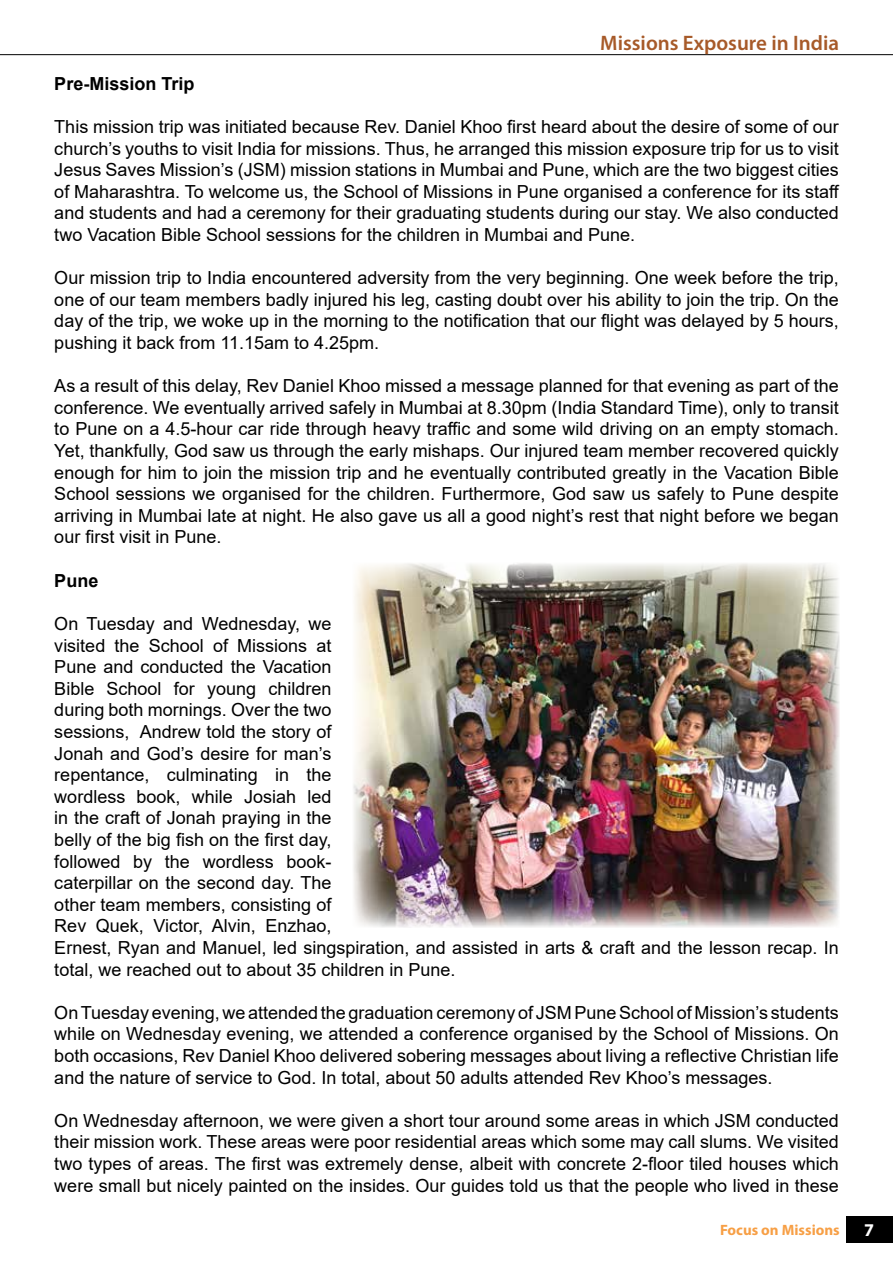
<style>
.page{position:relative;width:893px;height:1263px;background:#fff}
.page>*{position:absolute;margin:0;border:0;box-sizing:border-box;transform-origin:0 0}
.t1{font:600 21px "Myriad Pro";color:#a75a29}
.t2{font:18px/21.6px "Arial";color:#000;text-align:justify}
.t3{font:700 18px "Arial";color:#000}
.t4{font:700 18px "Myriad Pro";color:#fff}
.t5{font:700 15px "Myriad Pro";color:#f79f45}
</style>
<div class="page">
<svg style="left:0;top:54px;width:893px;height:1px"></svg>
<div style="left:846px;top:1216px;width:47px;height:26px;background:#000"></div>
<img style="left:353px;top:563px;width:487px;height:365px">
<p class="t1" style="left:600px;top:29px;width:240px">Missions Exposure in India</p>
<p class="t3" style="left:54px;top:71px;width:142px">Pre-Mission Trip</p>
<p class="t2" style="left:54px;top:116px;width:787px">This mission trip was initiated because Rev. Daniel Khoo first heard about the desire of some of our church’s youths to visit India for missions. Thus, he arranged this mission exposure trip for us to visit Jesus Saves Mission’s (JSM) mission stations in Mumbai and Pune, which are the two biggest cities of Maharashtra. To welcome us, the School of Missions in Pune organised a conference for its staff and students and had a ceremony for their graduating students during our stay. We also conducted two Vacation Bible School sessions for the children in Mumbai and Pune.</p>
<p class="t2" style="left:54px;top:267px;width:786px">Our mission trip to India encountered adversity from the very beginning. One week before the trip, one of our team members badly injured his leg, casting doubt over his ability to join the trip. On the day of the trip, we woke up in the morning to the notification that our flight was delayed by 5 hours, pushing it back from 11.15am to 4.25pm.</p>
<p class="t2" style="left:54px;top:375px;width:786px">As a result of this delay, Rev Daniel Khoo missed a message planned for that evening as part of the conference. We eventually arrived safely in Mumbai at 8.30pm (India Standard Time), only to transit to Pune on a 4.5-hour car ride through heavy traffic and some wild driving on an empty stomach.<br>Yet, thankfully, God saw us through the early mishaps. Our injured team member recovered quickly enough for him to join the mission trip and he eventually contributed greatly in the Vacation Bible School sessions we organised for the children. Furthermore, God saw us safely to Pune despite arriving in Mumbai late at night. He also gave us all a good night’s rest that night before we began our first visit in Pune.</p>
<p class="t3" style="left:54px;top:568px;width:46px">Pune</p>
<p class="t2" style="left:54px;top:613px;width:786px;text-align:left">On Tuesday and Wednesday, we<br>visited the School of Missions at<br>Pune and conducted the Vacation<br>Bible School for young children<br>during both mornings. Over the two<br>sessions, Andrew told the story of<br>Jonah and God’s desire for man’s<br>repentance, culminating in the<br>wordless book, while Josiah led<br>in the craft of Jonah praying in the<br>belly of the big fish on the first day,<br>followed by the wordless book-<br>caterpillar on the second day. The<br>other team members, consisting of<br>Rev Quek, Victor, Alvin, Enzhao,<br>Ernest, Ryan and Manuel, led singspiration, and assisted in arts &amp; craft and the lesson recap. In total, we reached out to about 35 children in Pune.</p>
<p class="t2" style="left:54px;top:1001px;width:786px">On Tuesday evening, we attended the graduation ceremony of JSM Pune School of Mission’s students while on Wednesday evening, we attended a conference organised by the School of Missions. On both occasions, Rev Daniel Khoo delivered sobering messages about living a reflective Christian life and the nature of service to God. In total, about 50 adults attended Rev Khoo’s messages.</p>
<p class="t2" style="left:54px;top:1109px;width:786px">On Wednesday afternoon, we were given a short tour around some areas in which JSM conducted their mission work. These areas were poor residential areas which some may call slums. We visited two types of areas. The first was extremely dense, albeit with concrete 2-floor tiled houses which were small but nicely painted on the insides. Our guides told us that the people who lived in these</p>
<p class="t5" style="left:720px;top:1220px;width:121px">Focus on Missions</p>
<p class="t4" style="left:864px;top:1218px;width:11px">7</p>
</div>
